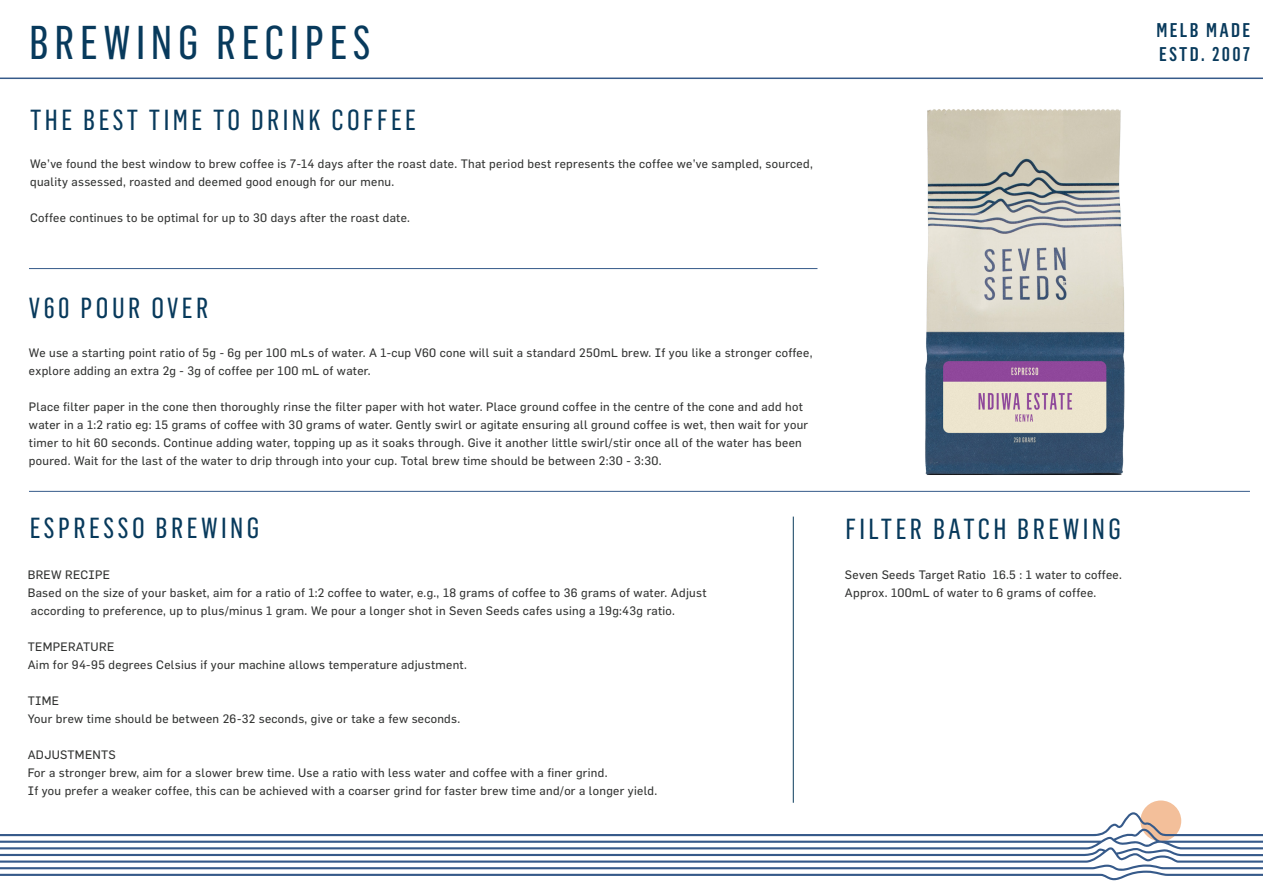
<style>
.page{position:relative;width:1263px;height:893px;background:#fff}
.page>*{position:absolute;margin:0;border:0;box-sizing:border-box;transform-origin:0 0}
.t1{font:46.5px "Flama Basic Cnd";letter-spacing:.12em;color:#083a5c}
.t2{font:28.5px "Flama Basic Cnd";letter-spacing:.12em;color:#083a5c}
.t3{font:500 condensed 19.5px "Flama";letter-spacing:.12em;color:#083a5c}
.t4{font:12px/18px "Flama Basic";letter-spacing:.025em;color:#323332}
</style>
<div class="page">
<div style="left:1140px;top:800px;width:41px;height:41px;background:#f3bf9a;border-radius:50%"></div>
<svg style="left:0;top:812px;width:1263px;height:68px"></svg>
<hr style="left:0;top:78px;width:1263px;height:1px;background:#365a8a">
<hr style="left:29px;top:491px;width:1221px;height:1px;background:#365a8a">
<img style="left:925px;top:109px;width:200px;height:366px">
<hr style="left:29px;top:268px;width:788px;height:1px;background:#365a8a">
<hr style="left:793px;top:517px;width:1px;height:286px;background:#0a3b5c">
<p class="t1" style="left:29px;top:13px;width:343px">BREWING RECIPES</p>
<p class="t2" style="left:30px;top:102px;width:387px">THE BEST TIME TO DRINK COFFEE</p>
<p class="t4" style="left:30px;top:154px;width:784px">We’ve found the best window to brew coffee is 7-14 days after the roast date. That period best represents the coffee we’ve sampled, sourced, quality assessed, roasted and deemed good enough for our menu.</p>
<p class="t4" style="left:30px;top:208px;width:381px">Coffee continues to be optimal for up to 30 days after the roast date.</p>
<p class="t2" style="left:29px;top:290px;width:181px">V60 POUR OVER</p>
<p class="t4" style="left:29px;top:343px;width:785px">We use a starting point ratio of 5g - 6g per 100 mLs of water. A 1-cup V60 cone will suit a standard 250mL brew. If you like a stronger coffee, explore adding an extra 2g - 3g of coffee per 100 mL of water.</p>
<p class="t4" style="left:29px;top:397px;width:781px">Place filter paper in the cone then thoroughly rinse the filter paper with hot water. Place ground coffee in the centre of the cone and add hot water in a 1:2 ratio eg: 15 grams of coffee with 30 grams of water. Gently swirl or agitate ensuring all ground coffee is wet, then wait for your timer to hit 60 seconds. Continue adding water, topping up as it soaks through. Give it another little swirl/stir once all of the water has been poured. Wait for the last of the water to drip through into your cup. Total brew time should be between 2:30 - 3:30.</p>
<p class="t2" style="left:30px;top:510px;width:231px">ESPRESSO BREWING</p>
<p class="t4" style="left:28px;top:566px;width:84px">BREW RECIPE</p>
<p class="t4" style="left:28px;top:584px;width:680px">Based on the size of your basket, aim for a ratio of 1:2 coffee to water, e.g., 18 grams of coffee to 36 grams of water. Adjust</p>
<p class="t4" style="left:31px;top:602px;width:645px">according to preference, up to plus/minus 1 gram. We pour a longer shot in Seven Seeds cafes using a 19g:43g ratio.</p>
<p class="t4" style="left:28px;top:638px;width:88px">TEMPERATURE</p>
<p class="t4" style="left:28px;top:656px;width:441px">Aim for 94-95 degrees Celsius if your machine allows temperature adjustment.</p>
<p class="t4" style="left:28px;top:692px;width:33px">TIME</p>
<p class="t4" style="left:28px;top:710px;width:434px">Your brew time should be between 26-32 seconds, give or take a few seconds.</p>
<p class="t4" style="left:28px;top:746px;width:89px">ADJUSTMENTS</p>
<p class="t4" style="left:28px;top:764px;width:581px">For a stronger brew, aim for a slower brew time. Use a ratio with less water and coffee with a finer grind.</p>
<p class="t4" style="left:28px;top:782px;width:631px">If you prefer a weaker coffee, this can be achieved with a coarser grind for faster brew time and/or a longer yield.</p>
<p class="t2" style="left:846px;top:511px;width:277px">FILTER BATCH BREWING</p>
<p class="t4" style="left:845px;top:566px;width:278px">Seven Seeds Target Ratio 16.5 : 1 water to coffee.</p>
<p class="t4" style="left:845px;top:584px;width:253px">Approx. 100mL of water to 6 grams of coffee.</p>
<p class="t3" style="left:1156px;top:18px;width:95px">MELB MADE</p>
<p class="t3" style="left:1159px;top:42px;width:93px">ESTD. 2007</p>
</div>
